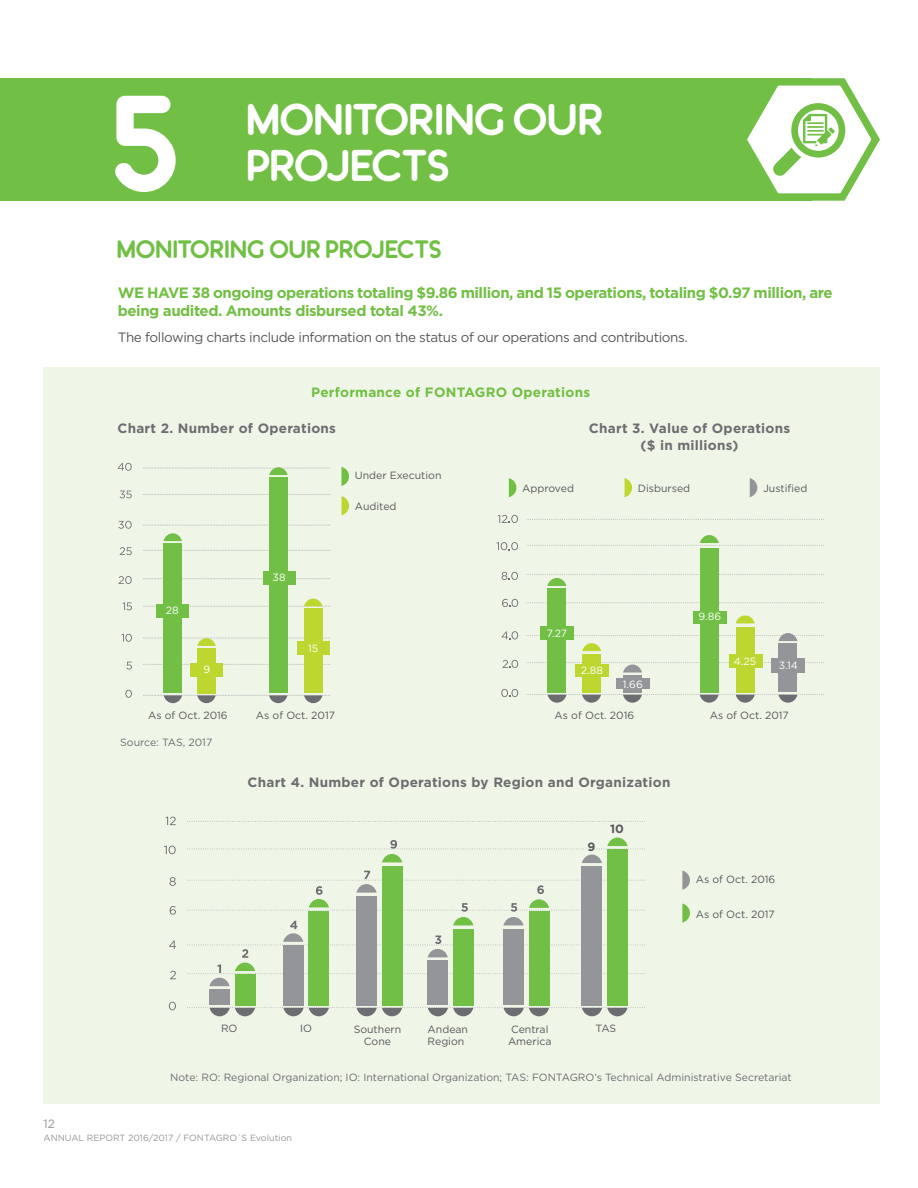
<style>
.page{position:relative;width:918px;height:1188px;background:#fff}
.page>*{position:absolute;margin:0;border:0;box-sizing:border-box;transform-origin:0 0}
.t1{font:137.85px "Knigsberg";color:#fff}
.t2{font:45px "Knigsberg";letter-spacing:-.04em;color:#fff}
.t3{font:45px "Knigsberg";letter-spacing:-.06em;color:#fff}
.t4{font:25.5px "Knigsberg";letter-spacing:-.035em;color:#71bf44}
.t5{font:700 15px/18px "Gotham";letter-spacing:-.03em;color:#71bf44}
.t6{font:700 13.5px/17px "Gotham";letter-spacing:.02em;color:#6c6d70;text-align:center}
.t7{font:13.5px "Gotham";letter-spacing:-.03em;color:#57585a}
.t8{font:700 13.5px "Gotham";letter-spacing:.02em;color:#71bf44}
.t9{font:700 12px "Gotham";color:#57585a}
.t10{font:12px "Gotham";color:#939598}
.t11{font:10.5px/12px "Gotham";color:#57585a}
.t12{font:10.5px "Gotham";color:#6c6d70}
.t13{font:10.5px "Gotham";color:#fff}
.t14{font:9px "Gotham";color:#939598}
</style>
<div class="page">
<div style="left:44px;top:367px;width:836px;height:737px;background:#eff6e8"></div>
<div style="left:0;top:78px;width:811px;height:123px;background:#71bf44"></div>
<svg style="left:747px;top:78px;width:133px;height:123px"></svg>
<svg style="left:341px;top:467px;width:8px;height:19px"></svg>
<svg style="left:341px;top:496px;width:8px;height:19px"></svg>
<svg style="left:509px;top:478px;width:7px;height:19px"></svg>
<svg style="left:625px;top:478px;width:7px;height:19px"></svg>
<svg style="left:750px;top:478px;width:7px;height:19px"></svg>
<svg style="left:528px;top:603px;width:296px;height:1px"></svg>
<svg style="left:528px;top:519px;width:296px;height:1px"></svg>
<div style="left:547px;top:588px;width:19px;height:104px;background:#71bf44"></div>
<div style="left:582px;top:654px;width:19px;height:38px;background:#bed630"></div>
<div style="left:736px;top:627px;width:19px;height:65px;background:#bed630"></div>
<div style="left:540px;top:627px;width:34px;height:13px;background:#71bf44"></div>
<div style="left:575px;top:665px;width:34px;height:12px;background:#bed630"></div>
<div style="left:694px;top:611px;width:33px;height:13px;background:#71bf44"></div>
<div style="left:729px;top:654px;width:33px;height:14px;background:#bed630"></div>
<svg style="left:528px;top:574px;width:296px;height:12px"></svg>
<div style="left:623px;top:675px;width:19px;height:17px;background:#939598"></div>
<div style="left:616px;top:678px;width:33px;height:11px;background:#939598"></div>
<svg style="left:528px;top:662px;width:296px;height:11px"></svg>
<svg style="left:528px;top:535px;width:296px;height:11px"></svg>
<svg style="left:736px;top:615px;width:19px;height:8px"></svg>
<div style="left:779px;top:644px;width:18px;height:48px;background:#939598"></div>
<div style="left:772px;top:658px;width:33px;height:15px;background:#939598"></div>
<svg style="left:528px;top:694px;width:296px;height:9px"></svg>
<svg style="left:528px;top:633px;width:296px;height:18px"></svg>
<div style="left:700px;top:548px;width:19px;height:144px;background:#71bf44"></div>
<svg style="left:502px;top:599px;width:16px;height:8px"></svg>
<svg style="left:502px;top:631px;width:16px;height:8px"></svg>
<svg style="left:502px;top:660px;width:16px;height:8px"></svg>
<svg style="left:501px;top:689px;width:17px;height:8px"></svg>
<svg style="left:502px;top:572px;width:16px;height:8px"></svg>
<svg style="left:496px;top:542px;width:22px;height:8px"></svg>
<svg style="left:498px;top:515px;width:20px;height:8px"></svg>
<svg style="left:143px;top:664px;width:188px;height:1px"></svg>
<svg style="left:143px;top:550px;width:188px;height:1px"></svg>
<svg style="left:143px;top:525px;width:187px;height:1px"></svg>
<svg style="left:143px;top:494px;width:188px;height:1px"></svg>
<div style="left:164px;top:543px;width:18px;height:150px;background:#71bf44"></div>
<div style="left:197px;top:648px;width:19px;height:45px;background:#bed630"></div>
<div style="left:304px;top:609px;width:18px;height:84px;background:#bed630"></div>
<div style="left:157px;top:605px;width:32px;height:13px;background:#71bf44"></div>
<div style="left:191px;top:663px;width:32px;height:14px;background:#bed630"></div>
<div style="left:263px;top:571px;width:32px;height:14px;background:#71bf44"></div>
<div style="left:297px;top:642px;width:33px;height:13px;background:#bed630"></div>
<svg style="left:164px;top:533px;width:18px;height:8px"></svg>
<svg style="left:143px;top:638px;width:187px;height:8px"></svg>
<svg style="left:143px;top:695px;width:188px;height:8px"></svg>
<svg style="left:143px;top:467px;width:187px;height:8px"></svg>
<svg style="left:143px;top:599px;width:188px;height:8px"></svg>
<div style="left:269px;top:477px;width:18px;height:216px;background:#71bf44"></div>
<svg style="left:123px;top:602px;width:9px;height:8px"></svg>
<svg style="left:121px;top:634px;width:11px;height:8px"></svg>
<svg style="left:126px;top:662px;width:6px;height:7px"></svg>
<svg style="left:125px;top:690px;width:7px;height:8px"></svg>
<svg style="left:119px;top:576px;width:13px;height:8px"></svg>
<svg style="left:120px;top:547px;width:12px;height:8px"></svg>
<svg style="left:118px;top:521px;width:14px;height:8px"></svg>
<svg style="left:120px;top:491px;width:12px;height:7px"></svg>
<svg style="left:118px;top:463px;width:14px;height:8px"></svg>
<svg style="left:682px;top:871px;width:8px;height:19px"></svg>
<svg style="left:682px;top:904px;width:8px;height:19px"></svg>
<svg style="left:187px;top:821px;width:458px;height:1px"></svg>
<div style="left:209px;top:989px;width:21px;height:16px;background:#939598"></div>
<div style="left:235px;top:974px;width:20px;height:31px;background:#71bf44"></div>
<div style="left:283px;top:945px;width:20px;height:60px;background:#939598"></div>
<div style="left:309px;top:911px;width:20px;height:94px;background:#71bf44"></div>
<div style="left:357px;top:896px;width:20px;height:109px;background:#939598"></div>
<div style="left:382px;top:866px;width:20px;height:139px;background:#71bf44"></div>
<div style="left:428px;top:961px;width:20px;height:44px;background:#939598"></div>
<div style="left:453px;top:929px;width:20px;height:76px;background:#71bf44"></div>
<div style="left:503px;top:929px;width:21px;height:76px;background:#939598"></div>
<div style="left:529px;top:911px;width:20px;height:94px;background:#71bf44"></div>
<div style="left:582px;top:866px;width:20px;height:139px;background:#939598"></div>
<div style="left:607px;top:849px;width:20px;height:156px;background:#71bf44"></div>
<svg style="left:187px;top:838px;width:458px;height:25px"></svg>
<svg style="left:187px;top:1007px;width:458px;height:9px"></svg>
<svg style="left:187px;top:871px;width:458px;height:115px"></svg>
<svg style="left:170px;top:906px;width:6px;height:9px"></svg>
<svg style="left:169px;top:940px;width:7px;height:9px"></svg>
<svg style="left:170px;top:971px;width:6px;height:8px"></svg>
<svg style="left:169px;top:1002px;width:7px;height:8px"></svg>
<svg style="left:170px;top:877px;width:6px;height:9px"></svg>
<svg style="left:164px;top:846px;width:12px;height:8px"></svg>
<svg style="left:165px;top:817px;width:11px;height:8px"></svg>
<h1 class="t1" style="left:115px;top:59px;width:76px">5</h1>
<h2 class="t2" style="left:248px;top:92px;width:360px">MONITORING OUR</h2>
<h2 class="t3" style="left:248px;top:138px;width:207px">PROJECTS</h2>
<h3 class="t4" style="left:118px;top:233px;width:327px">MONITORING OUR PROJECTS</h3>
<h3 class="t5" style="left:118px;top:283px;width:716px">WE HAVE 38 ongoing operations totaling $9.86 million, and 15 operations, totaling $0.97 million, are being audited. Amounts disbursed total 43%.</h3>
<p class="t7" style="left:118px;top:330px;width:571px">The following charts include information on the status of our operations and contributions.</p>
<p class="t8" style="left:311px;top:384px;width:281px">Performance of FONTAGRO Operations</p>
<p class="t6" style="left:117px;top:420px;width:220px">Chart 2. Number of Operations</p>
<p class="t6" style="left:589px;top:420px;width:203px">Chart 3. Value of Operations ($ in millions)</p>
<p class="t11" style="left:355px;top:469px;width:88px">Under Execution</p>
<p class="t11" style="left:355px;top:500px;width:43px">Audited</p>
<p class="t11" style="left:522px;top:482px;width:53px">Approved</p>
<p class="t11" style="left:638px;top:482px;width:54px">Disbursed</p>
<p class="t11" style="left:763px;top:482px;width:46px">Justified</p>
<p class="t13" style="left:166px;top:605px;width:14px">28</p>
<p class="t13" style="left:203px;top:664px;width:8px">9</p>
<p class="t13" style="left:273px;top:572px;width:15px">38</p>
<p class="t13" style="left:308px;top:642px;width:12px">15</p>
<p class="t13" style="left:547px;top:628px;width:22px">7.27</p>
<p class="t13" style="left:581px;top:665px;width:24px">2.88</p>
<p class="t13" style="left:623px;top:678px;width:21px">1.66</p>
<p class="t13" style="left:699px;top:611px;width:24px">9.86</p>
<p class="t13" style="left:734px;top:655px;width:24px">4.25</p>
<p class="t13" style="left:779px;top:659px;width:21px">3.14</p>
<p class="t11" style="left:148px;top:709px;width:81px">As of Oct. 2016</p>
<p class="t11" style="left:555px;top:709px;width:81px">As of Oct. 2016</p>
<p class="t11" style="left:256px;top:709px;width:81px">As of Oct. 2017</p>
<p class="t11" style="left:710px;top:709px;width:81px">As of Oct. 2017</p>
<p class="t12" style="left:120px;top:737px;width:94px">Source: TAS, 2017</p>
<p class="t6" style="left:247px;top:774px;width:425px">Chart 4. Number of Operations by Region and Organization</p>
<p class="t9" style="left:587px;top:839px;width:9px">9</p>
<p class="t9" style="left:610px;top:822px;width:15px">10</p>
<p class="t11" style="left:696px;top:874px;width:81px">As of Oct. 2016</p>
<p class="t11" style="left:696px;top:908px;width:81px">As of Oct. 2017</p>
<p class="t11" style="left:221px;top:1022px;width:18px">RO</p>
<p class="t11" style="left:300px;top:1022px;width:13px">IO</p>
<p class="t11" style="left:354px;top:1023px;width:49px">Southern</p>
<p class="t11" style="left:596px;top:1022px;width:22px">TAS</p>
<p class="t11" style="left:364px;top:1035px;width:29px">Cone</p>
<p class="t11" style="left:428px;top:1023px;width:42px">Andean<br>Region</p>
<p class="t11" style="left:508px;top:1023px;width:45px">Central<br>America</p>
<p class="t12" style="left:170px;top:1072px;width:623px">Note: RO: Regional Organization; IO: International Organization; TAS: FONTAGRO’s Technical Administrative Secretariat</p>
<p class="t10" style="left:44px;top:1117px;width:13px">12</p>
<p class="t14" style="left:44px;top:1133px;width:250px">ANNUAL REPORT 2016/2017 / FONTAGRO´S Evolution</p>
</div>
